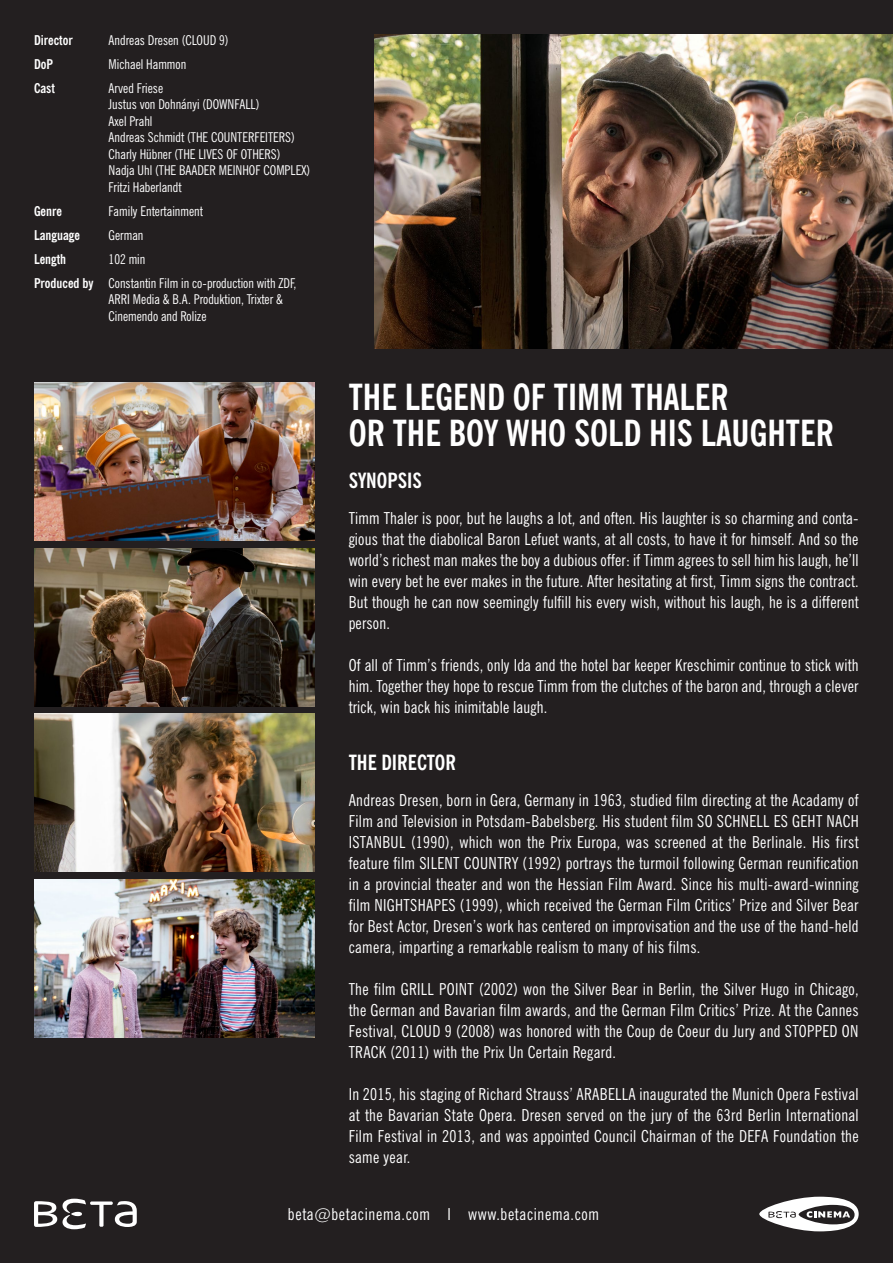
<style>
.page{position:relative;width:893px;height:1263px;background:#231f20}
.page>*{position:absolute;margin:0;border:0;box-sizing:border-box;transform-origin:0 0}
.t1{font:700 condensed 36px "News Gothic BT";color:#fff}
.t2{font:700 condensed 21px "News Gothic BT";color:#fff}
.t3{font:condensed 16.5px/21px "News Gothic BT";letter-spacing:.02em;color:#fff;text-align:justify}
.t4{font:condensed 16.5px "News Gothic BT";letter-spacing:.04em;color:#fff}
.t5{font:condensed 13.5px/16.5px "News Gothic BT";color:#fff}
.t6{font:700 condensed 13.5px "News Gothic BT";color:#fff}
</style>
<div class="page">
<img style="left:375px;top:34px;width:518px;height:315px">
<img style="left:34px;top:879px;width:281px;height:158px">
<img style="left:34px;top:548px;width:281px;height:158px">
<img style="left:34px;top:383px;width:281px;height:158px">
<img style="left:34px;top:714px;width:281px;height:158px">
<svg style="left:34px;top:1201px;width:23px;height:26px"></svg>
<svg style="left:63px;top:1199px;width:74px;height:30px"></svg>
<svg style="left:759px;top:1197px;width:100px;height:34px"></svg>
<p class="t6" style="left:34px;top:32px;width:40px">Director</p>
<p class="t6" style="left:34px;top:56px;width:21px">DoP</p>
<p class="t6" style="left:34px;top:80px;width:22px">Cast</p>
<p class="t6" style="left:34px;top:203px;width:30px">Genre</p>
<p class="t6" style="left:34px;top:227px;width:47px">Language</p>
<p class="t6" style="left:34px;top:251px;width:34px">Length</p>
<p class="t6" style="left:34px;top:275px;width:61px">Produced by</p>
<p class="t5" style="left:109px;top:32px;width:121px">Andreas Dresen (CLOUD 9)</p>
<p class="t5" style="left:109px;top:56px;width:79px">Michael Hammon</p>
<p class="t5" style="left:109px;top:80px;width:56px">Arved Friese</p>
<p class="t5" style="left:109px;top:96px;width:152px">Justus von Dohnányi (DOWNFALL)</p>
<p class="t5" style="left:109px;top:113px;width:45px">Axel Prahl</p>
<p class="t5" style="left:109px;top:129px;width:188px">Andreas Schmidt (THE COUNTERFEITERS)</p>
<p class="t5" style="left:109px;top:146px;width:173px">Charly Hübner (THE LIVES OF OTHERS)</p>
<p class="t5" style="left:109px;top:162px;width:203px">Nadja Uhl (THE BAADER MEINHOF COMPLEX)</p>
<p class="t5" style="left:109px;top:179px;width:74px">Fritzi Haberlandt</p>
<p class="t5" style="left:109px;top:203px;width:96px">Family Entertainment</p>
<p class="t5" style="left:109px;top:227px;width:36px">German</p>
<p class="t5" style="left:109px;top:251px;width:38px">102 min</p>
<p class="t5" style="left:109px;top:275px;width:189px">Constantin Film in co-production with ZDF,<br>ARRI Media &amp; B.A. Produktion, Trixter &amp;<br>Cinemendo and Rolize</p>
<p class="t1" style="left:349px;top:375px;width:382px">THE LEGEND OF TIMM THALER</p>
<p class="t1" style="left:349px;top:411px;width:487px">OR THE BOY WHO SOLD HIS LAUGHTER</p>
<p class="t2" style="left:349px;top:467px;width:75px">SYNOPSIS</p>
<p class="t3" style="left:349px;top:507px;width:511px">Timm Thaler is poor, but he laughs a lot, and often. His laughter is so charming and conta&shy;gious that the diabolical Baron Lefuet wants, at all costs, to have it for himself. And so the world’s richest man makes the boy a dubious offer: if Timm agrees to sell him his laugh, he’ll win every bet he ever makes in the future. After hesitating at first, Timm signs the contract.<br>But though he can now seemingly fulfill his every wish, without his laugh, he is a different person.</p>
<p class="t3" style="left:349px;top:654px;width:511px">Of all of Timm’s friends, only Ida and the hotel bar keeper Kreschimir continue to stick with him. Together they hope to rescue Timm from the clutches of the baron and, through a clever trick, win back his inimitable laugh.</p>
<p class="t2" style="left:349px;top:749px;width:109px">THE DIRECTOR</p>
<p class="t3" style="left:349px;top:789px;width:512px">Andreas Dresen, born in Gera, Germany in 1963, studied film directing at the Acadamy of Film and Television in Potsdam-Babelsberg. His student film SO SCHNELL ES GEHT NACH ISTANBUL (1990), which won the Prix Europa, was screened at the Berlinale. His first feature film SILENT COUNTRY (1992) portrays the turmoil following German reunification in a provincial theater and won the Hessian Film Award. Since his multi-award-winning film NIGHTSHAPES (1999), which received the German Film Critics’ Prize and Silver Bear for Best Actor, Dresen’s work has centered on improvisation and the use of the hand-held camera, imparting a remarkable realism to many of his films.</p>
<p class="t3" style="left:349px;top:978px;width:512px">The film GRILL POINT (2002) won the Silver Bear in Berlin, the Silver Hugo in Chicago, the German and Bavarian film awards, and the German Film Critics’ Prize. At the Cannes Festival, CLOUD 9 (2008) was honored with the Coup de Coeur du Jury and STOPPED ON TRACK (2011) with the Prix Un Certain Regard.</p>
<p class="t3" style="left:349px;top:1083px;width:512px">In 2015, his staging of Richard Strauss’ ARABELLA inaugurated the Munich Opera Festival at the Bavarian State Opera. Dresen served on the jury of the 63rd Berlin International Film Festival in 2013, and was appointed Council Chairman of the DEFA Foundation the same year.</p>
<p class="t4" style="left:288px;top:1204px;width:313px">beta@betacinema.com I www.betacinema.com</p>
</div>
